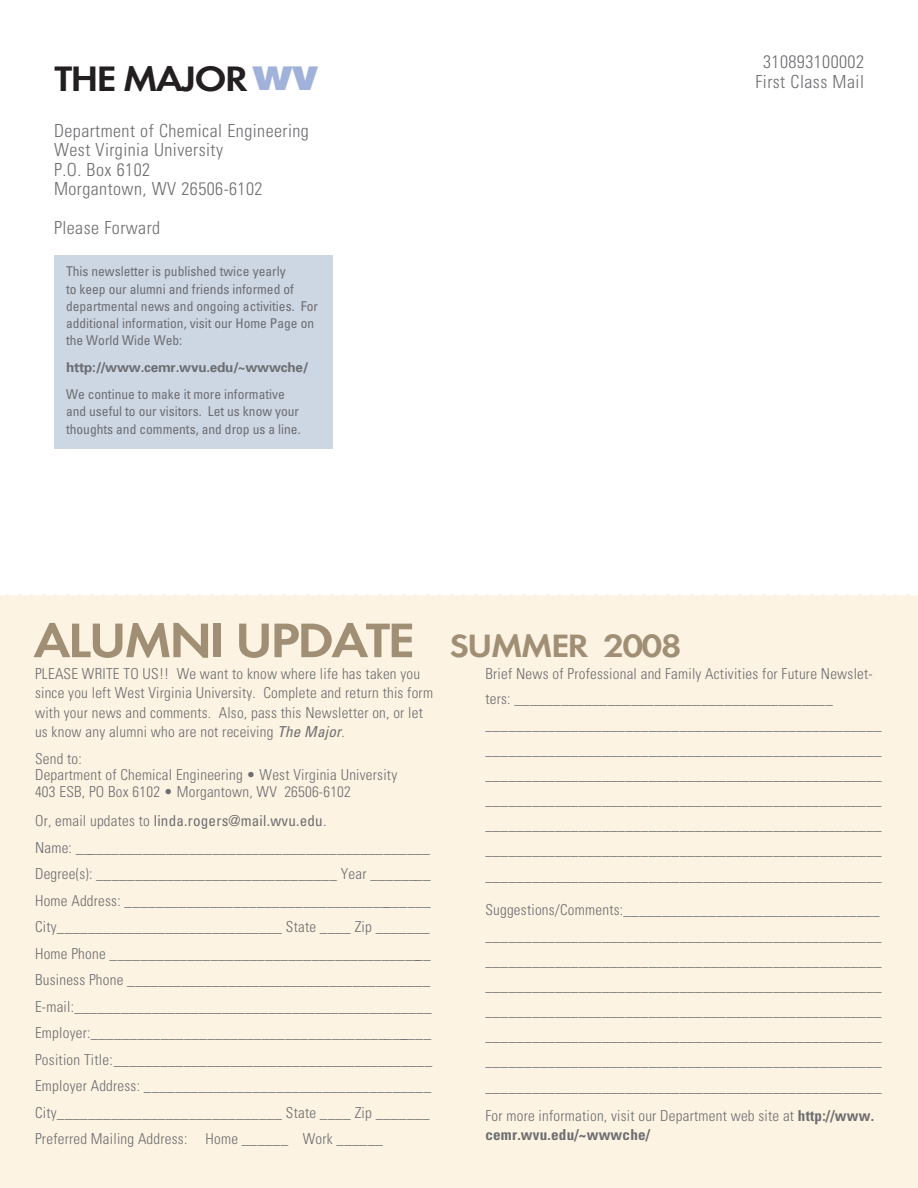
<style>
.page{position:relative;width:918px;height:1188px;background:#fff}
.page>*{position:absolute;margin:0;border:0;box-sizing:border-box;transform-origin:0 0}
.t1{font:600 50.25px "Futura T";letter-spacing:-.05em;color:#a08f74;scale:1.1 1}
.t2{font:600 36.75px "Futura T";letter-spacing:-.05em;color:#231f20;scale:1.1 1}
.t3{font:300 condensed 18px/19.5px "Univers";letter-spacing:.025em;color:#6d6e71}
.t4{font:300 condensed 15.15px/25.2px "Univers";letter-spacing:.015em;color:#6d6e71}
.t5{font:condensed 13.5px/17.2px "Univers";color:#6d6e71}
.t6{font:700 13.5px "Univers";letter-spacing:-.015em;color:#6d6e71}
.s1{font-family:"Helvetica Neue";font-weight:900;font-size:45.45px;color:#a1b2da}
.s2{font-size:33.6px}
.s3{font-weight:400;font-style:italic}
.s4{font-weight:400}
.s5{font-weight:700}
</style>
<div class="page">
<div style="left:54px;top:256px;width:279px;height:193px;background:#cdd6e3"></div>
<div style="left:0;top:594px;width:918px;height:594px;background:#fdf3e2"></div>
<svg style="left:0;top:594px;width:918px;height:2px"></svg>
<p class="t3" style="left:763px;top:52px;width:102px">310893100002</p>
<h2 class="t2" style="left:55px;top:57px;width:241px">THEMAJOR <span class="s1">wv</span></h2>
<p class="t3" style="left:755px;top:72px;width:110px">First Class Mail</p>
<p class="t3" style="left:54px;top:121px;width:256px">Department of Chemical Engineering<br>West Virginia University<br>P.O. Box 6102<br>Morgantown, WV 26506-6102</p>
<p class="t3" style="left:54px;top:218px;width:108px">Please Forward</p>
<p class="t5" style="left:66px;top:263px;width:253px">This newsletter is published twice yearly<br>to keep our alumni and friends informed of departmental news and ongoing activities. For additional information, visit our Home Page on the World Wide Web:</p>
<p class="t6" style="left:66px;top:359px;width:244px">http://www.cemr.wvu.edu/~wwwche/</p>
<p class="t5" style="left:66px;top:386px;width:236px">We continue to make it more informative and useful to our visitors. Let us know your thoughts and comments, and drop us a line.</p>
<h1 class="t1" style="left:33px;top:611px;width:591px">ALUMNI UPDATE <span class="s2">SUMMER 2008</span></h1>
<p class="t4" style="left:35px;top:664px;width:400px;line-height:19.4px">PLEASE WRITE TO US!! We want to know where life has taken you since you left West Virginia University. Complete and return this form with your news and comments. Also, pass this Newsletter on, or let us know any alumni who are not receiving <span class="s3">The Major</span>.</p>
<p class="t4" style="left:35px;top:750px;width:364px;line-height:16.8px">Send to:<br>Department of Chemical Engineering • West Virginia University<br>403 ESB, PO Box 6102 • Morgantown, WV 26506-6102</p>
<p class="t4" style="left:35px;top:808px;width:399px;line-height:26.5px">Or, email updates to <span class="s4">linda.rogers@mail.wvu.edu</span>.<br>Name: ______________________________________________ Degree(s): _______________________________ Year ________ Home Address: ________________________________________ City_____________________________ State ____ Zip _______ Home Phone __________________________________________ Business Phone _______________________________________ E-mail:______________________________________________ Employer:____________________________________________ Position Title:_________________________________________ Employer Address: _____________________________________ City_____________________________ State ____ Zip _______ Preferred Mailing Address: Home ______ Work ______</p>
<p class="t4" style="left:485px;top:661px;width:398px">Brief News of Professional and Family Activities for Future Newslet&shy;ters: _________________________________________ ___________________________________________________ ___________________________________________________ ___________________________________________________ ___________________________________________________ ___________________________________________________ ___________________________________________________ ___________________________________________________</p>
<p class="t4" style="left:485px;top:897px;width:398px">Suggestions/Comments:_________________________________ ___________________________________________________ ___________________________________________________ ___________________________________________________ ___________________________________________________ ___________________________________________________ ___________________________________________________ ___________________________________________________</p>
<p class="t4" style="left:485px;top:1106px;width:390px;line-height:19.4px">For more information, visit our Department web site at <span class="s5">http://www. cemr.wvu.edu/~wwwche/</span></p>
</div>
